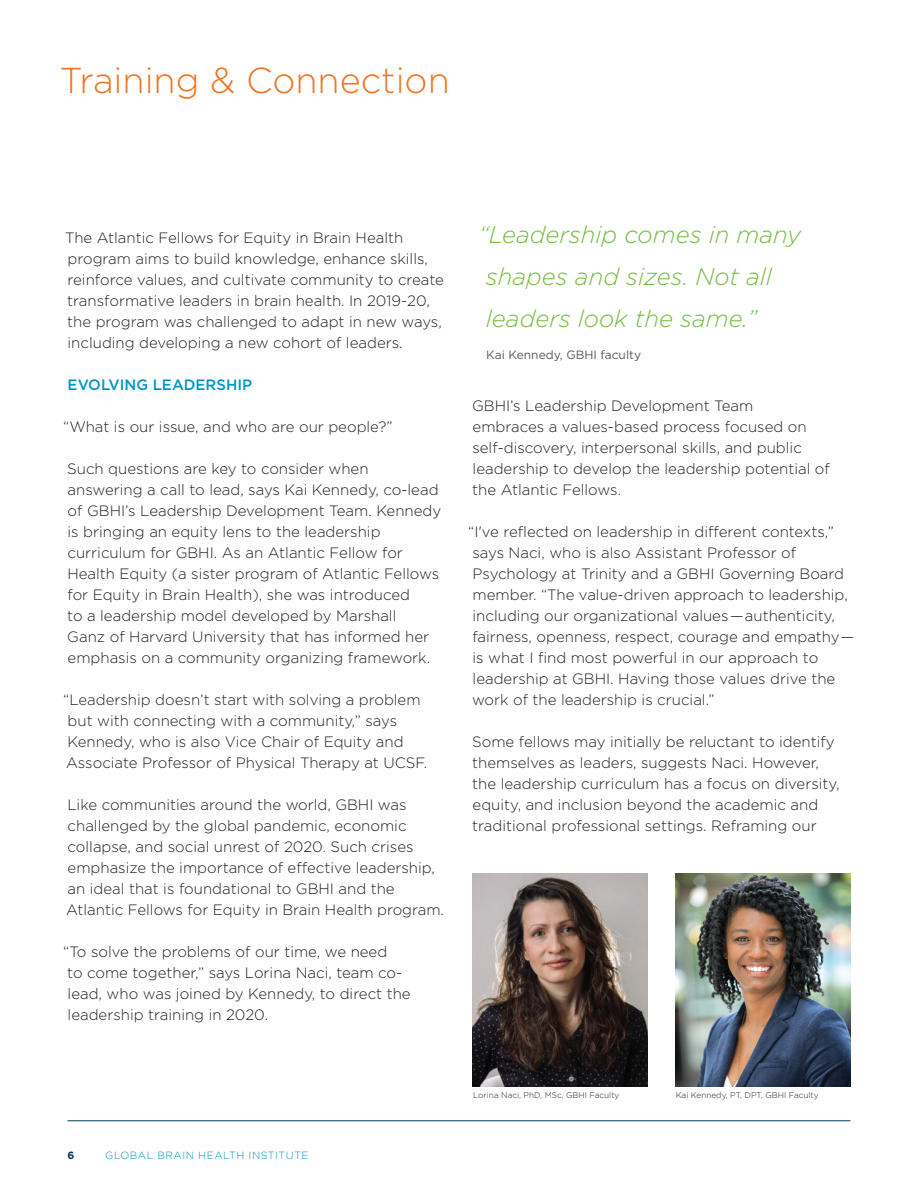
<style>
.page{position:relative;width:918px;height:1188px;background:#fff}
.page>*{position:absolute;margin:0;border:0;box-sizing:border-box;transform-origin:0 0}
.t1{font:300 36px "Gotham";color:#f07626}
.Pull_quote{font:italic 300 24px/42px "Gotham";color:#75be43}
.BODY{font:300 15px/21px "Gotham";color:#231f20}
.BODY_HEADER{font:500 15px "Gotham";color:#0094c8}
.Quote_captions{font:12px "Gotham";color:#57585a}
.t2{font:300 10.5px "Gotham";letter-spacing:.05em;color:#0094c8}
.t3{font:700 10.5px "Gotham";color:#023b5a}
.photo_captions{font:300 8.25px "Gotham";color:#231f20}
</style>
<div class="page">
<hr style="left:68px;top:1120px;width:782px;height:1px;background:#023b5a">
<img style="left:675px;top:873px;width:175px;height:214px">
<img style="left:472px;top:873px;width:176px;height:214px">
<p class="t1" style="left:60px;top:57px;width:391px">Training &amp; Connection</p>
<p class="BODY" style="left:65px;top:227px;width:381px">The Atlantic Fellows for Equity in Brain Health program aims to build knowledge, enhance skills, reinforce values, and cultivate community to create transformative leaders in brain health. In 2019-20, the program was challenged to adapt in new ways, including developing a new cohort of leaders.</p>
<p class="BODY_HEADER" style="left:68px;top:375px;width:186px">EVOLVING LEADERSHIP</p>
<p class="BODY" style="left:63px;top:416px;width:331px">“What is our issue, and who are our people?”</p>
<p class="BODY" style="left:67px;top:458px;width:376px">Such questions are key to consider when answering a call to lead, says Kai Kennedy, co-lead of GBHI’s Leadership Development Team. Kennedy is bringing an equity lens to the leadership curriculum for GBHI. As an Atlantic Fellow for Health Equity (a sister program of Atlantic Fellows for Equity in Brain Health), she was introduced<br>to a leadership model developed by Marshall<br>Ganz of Harvard University that has informed her emphasis on a community organizing framework.</p>
<p class="BODY" style="left:63px;top:689px;width:366px">“Leadership doesn’t start with solving a problem but with connecting with a community,” says Kennedy, who is also Vice Chair of Equity and Associate Professor of Physical Therapy at UCSF.</p>
<p class="BODY" style="left:66px;top:794px;width:379px">Like communities around the world, GBHI was challenged by the global pandemic, economic collapse, and social unrest of 2020. Such crises emphasize the importance of effective leadership, an ideal that is foundational to GBHI and the Atlantic Fellows for Equity in Brain Health program.</p>
<p class="BODY" style="left:63px;top:941px;width:349px">“To solve the problems of our time, we need<br>to come together,” says Lorina Naci, team co&shy;lead, who was joined by Kennedy, to direct the leadership training in 2020.</p>
<p class="Pull_quote" style="left:479px;top:213px;width:324px">“Leadership comes in many shapes and sizes. Not all leaders look the same.”</p>
<p class="Quote_captions" style="left:486px;top:347px;width:156px">Kai Kennedy, GBHI faculty</p>
<p class="BODY" style="left:472px;top:395px;width:359px">GBHI’s Leadership Development Team<br>embraces a values-based process focused on self-discovery, interpersonal skills, and public leadership to develop the leadership potential of the Atlantic Fellows.</p>
<p class="BODY" style="left:468px;top:521px;width:388px">“I've reflected on leadership in different contexts,” says Naci, who is also Assistant Professor of Psychology at Trinity and a GBHI Governing Board member. “The value-driven approach to leadership, including our organizational values—authenticity, fairness, openness, respect, courage and empathy— is what I find most powerful in our approach to leadership at GBHI. Having those values drive the work of the leadership is crucial.”</p>
<p class="BODY" style="left:472px;top:731px;width:369px">Some fellows may initially be reluctant to identify themselves as leaders, suggests Naci. However, the leadership curriculum has a focus on diversity, equity, and inclusion beyond the academic and traditional professional settings. Reframing our</p>
<p class="t3" style="left:68px;top:1148px;width:8px">6</p>
<p class="t2" style="left:105px;top:1148px;width:205px">GLOBAL BRAIN HEALTH INSTITUTE</p>
<p class="photo_captions" style="left:473px;top:1090px;width:148px">Lorina Naci, PhD, MSc, GBHI Faculty</p>
<p class="photo_captions" style="left:676px;top:1090px;width:144px">Kai Kennedy, PT, DPT, GBHI Faculty</p>
</div>
